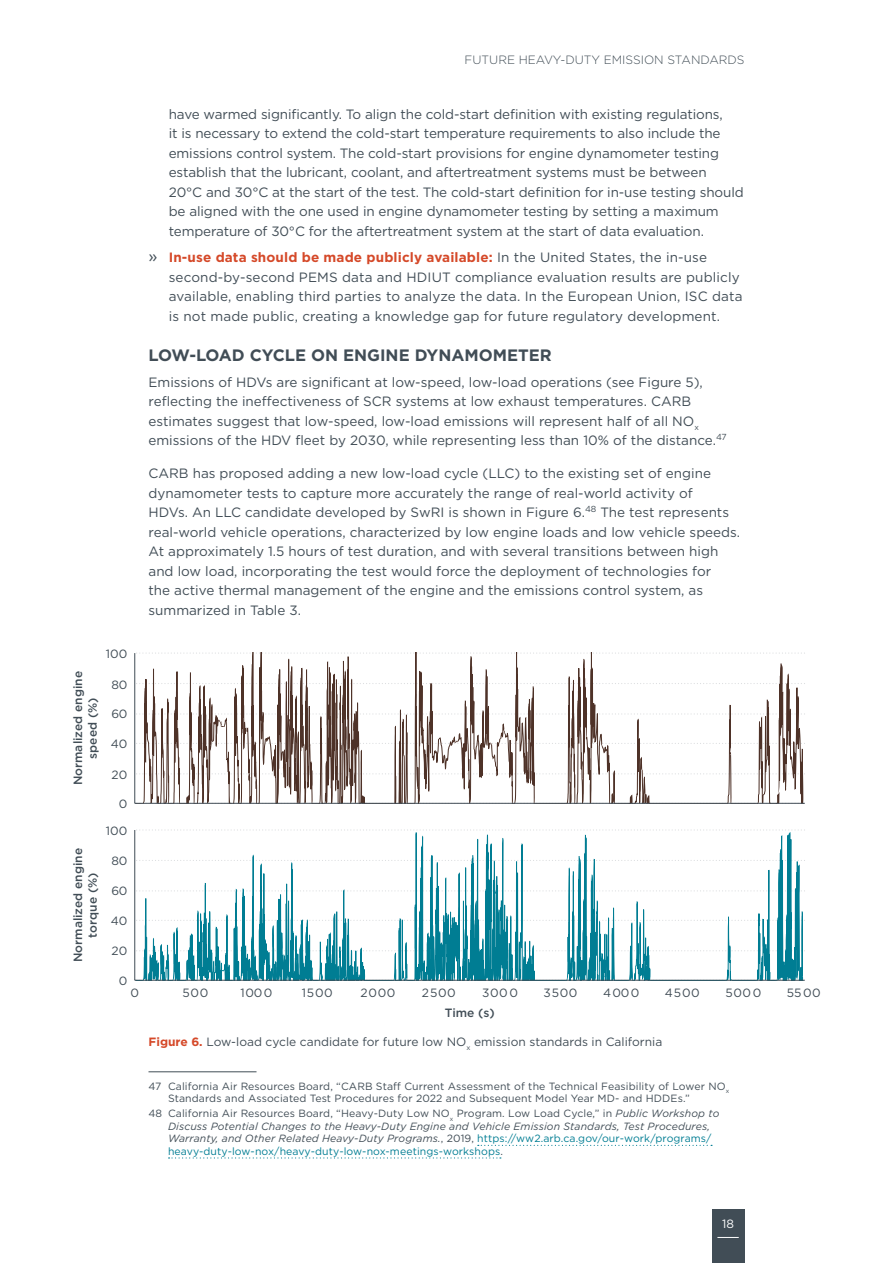
<style>
.page{position:relative;width:893px;height:1263px;background:#fff}
.page>*{position:absolute;margin:0;border:0;box-sizing:border-box;transform-origin:0 0}
.t1{font:700 16.5px "Gotham";color:#414d56}
.t2{font:13.5px/19.5px "Gotham";color:#414d56}
.t3{font:12px "Gotham";color:#414d56}
.t4{font:500 12px/14.4px "Gotham";color:#414d56;text-align:center}
.t5{font:300 12px "Gotham";color:#414d56}
.t6{font:12px "Gotham";color:#fff}
.t7{font:italic 10.5px/12.6px "Gotham";letter-spacing:.01em;color:#414d56}
.t8{font:10.5px/12.6px "Gotham";letter-spacing:.01em;color:#414d56}
.s1{font-size:16.5px}
.s2{font-weight:700;color:#d54929}
.s3{font-style:normal}
.s4{font-style:normal;color:#007d93}
</style>
<div class="page">
<div style="left:712px;top:1208px;width:32px;height:55px;background:#414d56"></div>
<svg style="left:717px;top:1237px;width:22px;height:1px"></svg>
<svg style="left:136px;top:829px;width:666px;height:1px"></svg>
<svg style="left:135px;top:652px;width:669px;height:151px"></svg>
<svg style="left:135px;top:832px;width:669px;height:148px"></svg>
<hr style="left:134px;top:653px;width:1px;height:150px;background:#414d56">
<hr style="left:135px;top:803px;width:670px;height:1px;background:#414d56">
<hr style="left:134px;top:830px;width:1px;height:150px;background:#414d56">
<hr style="left:135px;top:980px;width:670px;height:1px;background:#414d56">
<hr style="left:148px;top:1071px;width:108px;height:1px;background:#414d56">
<svg style="left:478px;top:1145px;width:234px;height:1px"></svg>
<svg style="left:169px;top:1157px;width:332px;height:1px"></svg>
<p class="t5" style="left:465px;top:53px;width:281px">FUTURE HEAVY-DUTY EMISSION STANDARDS</p>
<p class="t3" style="left:106px;top:646px;width:23px">100</p>
<p class="t4" style="left:71px;top:785px;width:116px;rotate:-90deg">Normalized engine speed (%)</p>
<p class="t3" style="left:111px;top:677px;width:17px">80</p>
<p class="t3" style="left:111px;top:706px;width:17px">60</p>
<p class="t3" style="left:111px;top:736px;width:18px">40</p>
<p class="t3" style="left:112px;top:767px;width:17px">20</p>
<p class="t3" style="left:119px;top:796px;width:10px">0</p>
<p class="t3" style="left:106px;top:823px;width:23px">100</p>
<p class="t4" style="left:71px;top:962px;width:116px;rotate:-90deg">Normalized engine torque (%)</p>
<p class="t3" style="left:111px;top:853px;width:17px">80</p>
<p class="t3" style="left:111px;top:882px;width:17px">60</p>
<p class="t3" style="left:111px;top:913px;width:18px">40</p>
<p class="t3" style="left:112px;top:943px;width:17px">20</p>
<p class="t3" style="left:119px;top:973px;width:10px">0</p>
<p class="t2" style="left:169px;top:104px;width:576px">have warmed significantly. To align the cold-start definition with existing regulations,<br>it is necessary to extend the cold-start temperature requirements to also include the emissions control system. The cold-start provisions for engine dynamometer testing establish that the lubricant, coolant, and aftertreatment systems must be between<br>20°C and 30°C at the start of the test. The cold-start definition for in-use testing should be aligned with the one used in engine dynamometer testing by setting a maximum temperature of 30°C for the aftertreatment system at the start of data evaluation.</p>
<p class="t2" style="left:169px;top:247px;width:575px;text-indent:-20px"><span class="s1">»</span> <span class="s2">In-use data should be made publicly available:</span> In the United States, the in-use second-by-second PEMS data and HDIUT compliance evaluation results are publicly available, enabling third parties to analyze the data. In the European Union, ISC data is not made public, creating a knowledge gap for future regulatory development.</p>
<p class="t1" style="left:148px;top:344px;width:405px">LOW-LOAD CYCLE ON ENGINE DYNAMOMETER</p>
<p class="t2" style="left:148px;top:372px;width:580px">Emissions of HDVs are significant at low-speed, low-load operations (see Figure 5), reflecting the ineffectiveness of SCR systems at low exhaust temperatures. CARB estimates suggest that low-speed, low-load emissions will represent half of all NO<sub>x </sub>emissions of the HDV fleet by 2030, while representing less than 10% of the distance.<sup>47</sup></p>
<p class="t2" style="left:149px;top:464px;width:593px">CARB has proposed adding a new low-load cycle (LLC) to the existing set of engine dynamometer tests to capture more accurately the range of real-world activity of<br>HDVs. An LLC candidate developed by SwRI is shown in Figure 6.<sup>48</sup> The test represents real-world vehicle operations, characterized by low engine loads and low vehicle speeds.<br>At approximately 1.5 hours of test duration, and with several transitions between high and low load, incorporating the test would force the deployment of technologies for<br>the active thermal management of the engine and the emissions control system, as summarized in Table 3.</p>
<p class="t3" style="left:130px;top:984px;width:10px">0</p>
<p class="t3" style="left:183px;top:984px;width:27px">500</p>
<p class="t3" style="left:240px;top:984px;width:33px">1000</p>
<p class="t3" style="left:302px;top:984px;width:32px">1500</p>
<p class="t3" style="left:360px;top:984px;width:36px">2000</p>
<p class="t3" style="left:422px;top:984px;width:35px">2500</p>
<p class="t3" style="left:482px;top:984px;width:37px">3000</p>
<p class="t3" style="left:543px;top:984px;width:35px">3500</p>
<p class="t3" style="left:603px;top:984px;width:38px">4000</p>
<p class="t3" style="left:665px;top:984px;width:36px">4500</p>
<p class="t3" style="left:725px;top:984px;width:37px">5000</p>
<p class="t3" style="left:787px;top:984px;width:35px">5500</p>
<p class="t4" style="left:445px;top:1006px;width:51px">Time (s)</p>
<p class="t3" style="left:148px;top:1034px;width:515px"><span class="s2">Figure 6.</span> Low-load cycle candidate for future low NO<sub>x</sub> emission standards in California</p>
<p class="t8" style="left:168px;top:1079px;width:563px;text-indent:-20px">47 California Air Resources Board, “CARB Staff Current Assessment of the Technical Feasibility of Lower NO<sub>x<br></sub>Standards and Associated Test Procedures for 2022 and Subsequent Model Year MD- and HDDEs.”</p>
<p class="t7" style="left:168px;top:1107px;width:553px;text-indent:-20px"><span class="s3">48 California Air Resources Board, “Heavy-Duty Low NO</span><sub>x</sub> <span class="s3">Program. Low Load Cycle,” in</span> Public Workshop to Discuss Potential Changes to the Heavy-Duty Engine and Vehicle Emission Standards, Test Procedures, Warranty, and Other Related Heavy-Duty Programs.<span class="s3">, 2019,</span> <span class="s4">https://ww2.arb.ca.gov/our-work/programs/ heavy-duty-low-nox/heavy-duty-low-nox-meetings-workshops</span><span class="s3">.</span></p>
<p class="t6" style="left:722px;top:1216px;width:13px">18</p>
</div>
